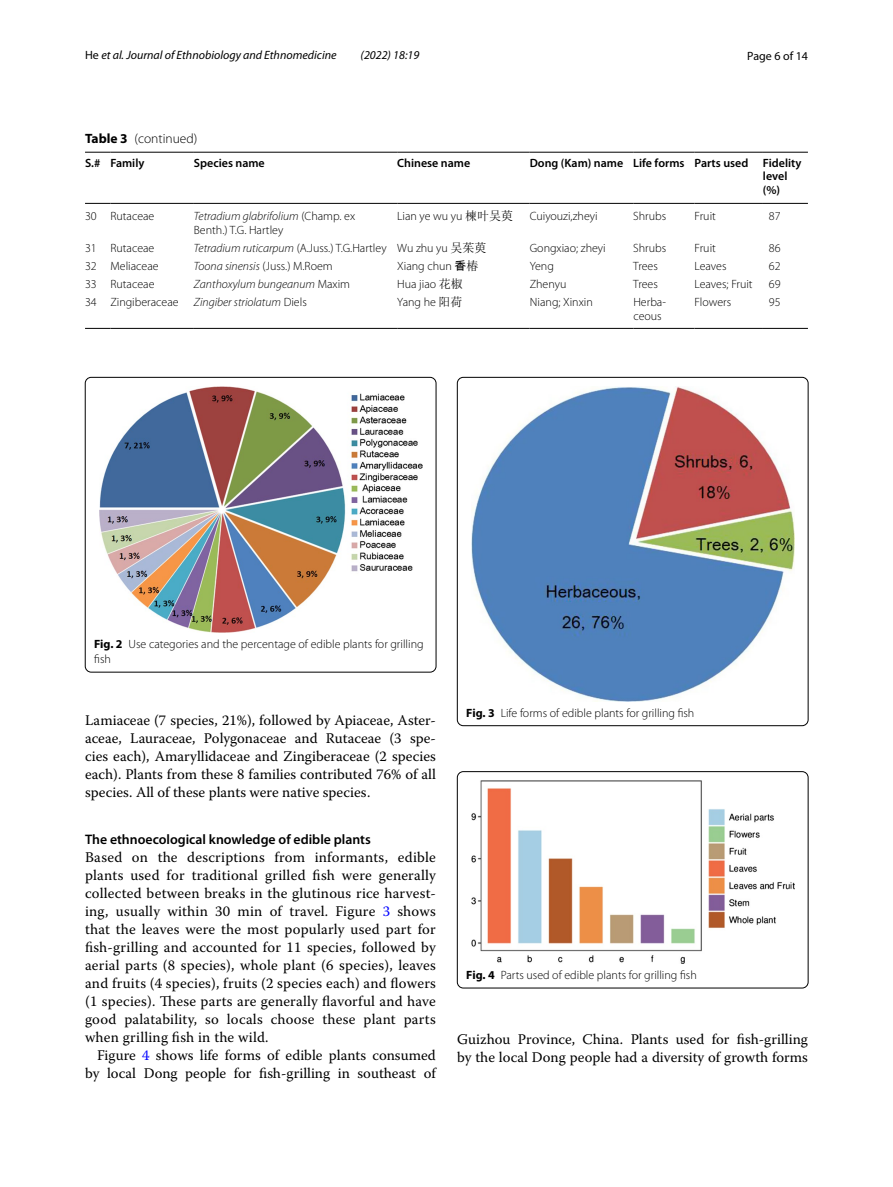
<style>
.page{position:relative;width:893px;height:1187px;background:#fff}
.page>*{position:absolute;margin:0;border:0;box-sizing:border-box;transform-origin:0 0}
.t1{font:14.7px/18px "Warnock Pro";color:#000;text-align:justify}
.t2{font:600 13.8px "Myriad Pro";color:#000}
.t3{font:300 13.5px "Myriad Pro";color:#000}
.t4{font:300 12px/13.5px "Myriad Pro";color:#000}
.t5{font:600 12px/13.5px "Myriad Pro";color:#000}
.t6{font:italic 300 12px "Myriad Pro";color:#000}
.t7{font:italic 12px "Myriad Pro";color:#000}
.t8{font:12px "Myriad Pro";color:#000}
.s1{font-style:normal}
.s2{font-weight:700}
.s3{font-style:italic}
.s4{font-family:"Sim Sun";font-weight:400}
.s5{font-family:"Arial Unicode MS";font-weight:400}
.s6{color:#00f}
</style>
<div class="page">
<svg style="left:85px;top:152px;width:25px;height:1px"></svg>
<svg style="left:85px;top:203px;width:25px;height:1px"></svg>
<hr style="left:110px;top:152px;width:84px;height:1px;background:#000">
<hr style="left:110px;top:203px;width:84px;height:1px;background:#000">
<hr style="left:194px;top:152px;width:203px;height:1px;background:#000">
<hr style="left:194px;top:203px;width:203px;height:1px;background:#000">
<hr style="left:397px;top:152px;width:133px;height:1px;background:#000">
<hr style="left:397px;top:203px;width:133px;height:1px;background:#000">
<hr style="left:530px;top:152px;width:103px;height:1px;background:#000">
<hr style="left:530px;top:203px;width:103px;height:1px;background:#000">
<hr style="left:633px;top:152px;width:61px;height:1px;background:#000">
<hr style="left:633px;top:203px;width:61px;height:1px;background:#000">
<hr style="left:694px;top:152px;width:69px;height:1px;background:#000">
<hr style="left:694px;top:203px;width:69px;height:1px;background:#000">
<hr style="left:763px;top:152px;width:45px;height:1px;background:#000">
<hr style="left:763px;top:203px;width:45px;height:1px;background:#000">
<svg style="left:85px;top:328px;width:25px;height:1px"></svg>
<hr style="left:110px;top:328px;width:84px;height:1px;background:#000">
<hr style="left:194px;top:328px;width:203px;height:1px;background:#000">
<hr style="left:397px;top:328px;width:133px;height:1px;background:#000">
<hr style="left:530px;top:328px;width:103px;height:1px;background:#000">
<hr style="left:633px;top:328px;width:61px;height:1px;background:#000">
<hr style="left:694px;top:328px;width:69px;height:1px;background:#000">
<hr style="left:763px;top:328px;width:45px;height:1px;background:#000">
<img style="left:99px;top:386px;width:323px;height:246px">
<div style="left:85px;top:377px;width:351px;height:295px;border:1px solid #000;border-radius:6px"></div>
<img style="left:471px;top:386px;width:323px;height:315px">
<div style="left:457px;top:377px;width:351px;height:348px;border:1px solid #000;border-radius:6px"></div>
<img style="left:471px;top:780px;width:323px;height:183px">
<div style="left:457px;top:771px;width:351px;height:217px;border:1px solid #000;border-radius:6px"></div>
<p class="t7" style="left:85px;top:48px;width:253px"><span class="s1">He</span> et al. Journal of Ethnobiology and Ethnomedicine</p>
<p class="t7" style="left:361px;top:48px;width:60px">(2022) 18:19</p>
<p class="t8" style="left:747px;top:48px;width:62px">Page 6 of 14</p>
<p class="t3" style="left:85px;top:131px;width:114px"><span class="s2">Table 3</span> (continued)</p>
<p class="t5" style="left:85px;top:155px;width:61px">S.# Family</p>
<p class="t5" style="left:194px;top:155px;width:72px">Species name</p>
<p class="t5" style="left:397px;top:155px;width:75px">Chinese name</p>
<p class="t5" style="left:763px;top:155px;width:40px;text-indent:-233px">Dong (Kam) name Life forms Parts used Fidelity level (%)</p>
<p class="t4" style="left:85px;top:209px;width:71px">30 Rutaceae</p>
<p class="t4" style="left:194px;top:209px;width:163px"><span class="s3">Tetradium glabrifolium</span> (Champ. ex<br>Benth.) T.G. Hartley</p>
<p class="t4" style="left:397px;top:209px;width:117px">Lian ye wu yu <span class="s4">楝叶吴萸</span></p>
<p class="t4" style="left:530px;top:209px;width:69px">Cuiyouzi,zheyi</p>
<p class="t4" style="left:633px;top:209px;width:35px">Shrubs</p>
<p class="t4" style="left:695px;top:209px;width:23px">Fruit</p>
<p class="t4" style="left:769px;top:209px;width:13px">87</p>
<p class="t4" style="left:85px;top:241px;width:71px">31 Rutaceae</p>
<p class="t4" style="left:194px;top:241px;width:294px"><span class="s3">Tetradium ruticarpum</span> (A.Juss.) T.G.Hartley Wu zhu yu <span class="s4">吴茱萸</span></p>
<p class="t4" style="left:530px;top:241px;width:78px">Gongxiao; zheyi</p>
<p class="t4" style="left:633px;top:241px;width:35px">Shrubs</p>
<p class="t4" style="left:695px;top:241px;width:23px">Fruit</p>
<p class="t4" style="left:769px;top:241px;width:13px">86</p>
<p class="t4" style="left:85px;top:259px;width:75px">32 Meliaceae</p>
<p class="t6" style="left:194px;top:259px;width:140px">Toona sinensis <span class="s1">(Juss.) M.Roem</span></p>
<p class="t4" style="left:397px;top:259px;width:83px">Xiang chun <span class="s5">香</span><span class="s4">椿</span></p>
<p class="t4" style="left:530px;top:259px;width:26px">Yeng</p>
<p class="t4" style="left:633px;top:259px;width:26px">Trees</p>
<p class="t4" style="left:695px;top:259px;width:34px">Leaves</p>
<p class="t4" style="left:769px;top:259px;width:13px">62</p>
<p class="t4" style="left:85px;top:277px;width:71px">33 Rutaceae</p>
<p class="t6" style="left:194px;top:278px;width:158px">Zanthoxylum bungeanum <span class="s1">Maxim</span></p>
<p class="t4" style="left:397px;top:277px;width:67px">Hua jiao <span class="s4">花椒</span></p>
<p class="t4" style="left:530px;top:277px;width:38px">Zhenyu</p>
<p class="t4" style="left:633px;top:277px;width:26px">Trees</p>
<p class="t4" style="left:695px;top:277px;width:60px">Leaves; Fruit</p>
<p class="t4" style="left:769px;top:277px;width:13px">69</p>
<p class="t4" style="left:85px;top:296px;width:95px">34 Zingiberaceae</p>
<p class="t6" style="left:194px;top:296px;width:114px">Zingiber striolatum <span class="s1">Diels</span></p>
<p class="t4" style="left:397px;top:296px;width:67px">Yang he <span class="s4">阳荷</span></p>
<p class="t4" style="left:530px;top:296px;width:65px">Niang; Xinxin</p>
<p class="t4" style="left:633px;top:296px;width:34px">Herba&shy;ceous</p>
<p class="t4" style="left:695px;top:296px;width:38px">Flowers</p>
<p class="t4" style="left:769px;top:296px;width:13px">95</p>
<p class="t4" style="left:94px;top:636px;width:331px;line-height:15px"><span class="s2">Fig. 2</span> Use categories and the percentage of edible plants for grilling fish</p>
<p class="t1" style="left:85px;top:710px;width:352px">Lamiaceae (7 species, 21%), followed by Apiaceae, Aster&shy;aceae, Lauraceae, Polygonaceae and Rutaceae (3 spe&shy;cies each), Amaryllidaceae and Zingiberaceae (2 species each). Plants from these 8 families contributed 76% of all species. All of these plants were native species.</p>
<p class="t2" style="left:85px;top:830px;width:287px">The ethnoecological knowledge of edible plants</p>
<p class="t1" style="left:85px;top:848px;width:352px">Based on the descriptions from informants, edible plants used for traditional grilled fish were generally collected between breaks in the glutinous rice harvest&shy;ing, usually within 30 min of travel. Figure <span class="s6">3</span> shows that the leaves were the most popularly used part for fish-grilling and accounted for 11 species, followed by aerial parts (8 species), whole plant (6 species), leaves and fruits (4 species), fruits (2 species each) and flowers (1 species). These parts are generally flavorful and have good palatability, so locals choose these plant parts when grilling fish in the wild.</p>
<p class="t1" style="left:85px;top:1046px;width:352px;text-align:right">Figure <span class="s6">4</span> shows life forms of edible plants consumed by local Dong people for fish-grilling in southeast of</p>
<p class="t4" style="left:466px;top:706px;width:230px"><span class="s2">Fig. 3</span> Life forms of edible plants for grilling fish</p>
<p class="t4" style="left:466px;top:968px;width:232px"><span class="s2">Fig. 4</span> Parts used of edible plants for grilling fish</p>
<p class="t1" style="left:457px;top:1029px;width:352px">Guizhou Province, China. Plants used for fish-grilling by the local Dong people had a diversity of growth forms</p>
</div>
